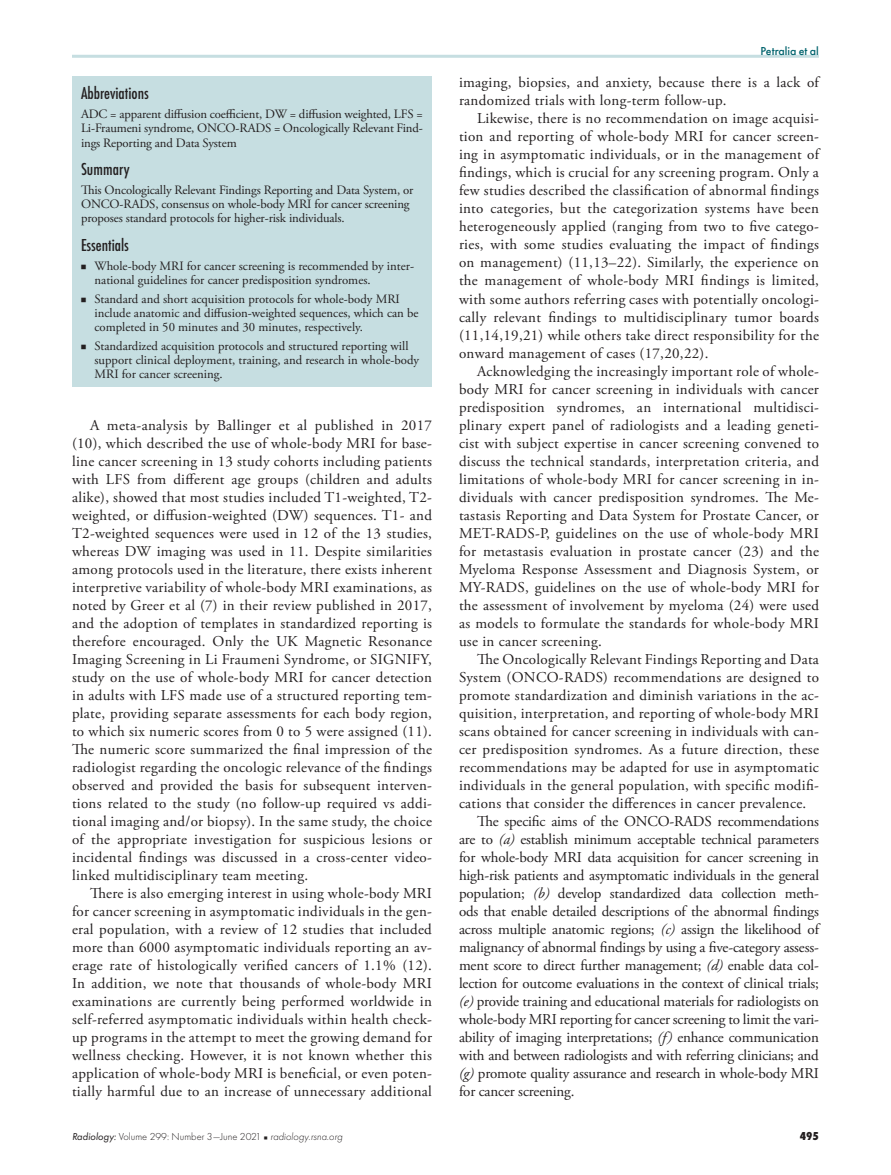
<style>
.page{position:relative;width:891px;height:1175px;background:#fff}
.page>*{position:absolute;margin:0;border:0;box-sizing:border-box;transform-origin:0 0}
.t1{font:500 18px "Futura PT Cond";color:#231f20}
.t2{font:15px/18px "Adobe Garamond Pro";letter-spacing:-.01em;color:#231f20;text-align:justify}
.t3{font:15px/18px "Adobe Garamond Pro";letter-spacing:.02em;color:#231f20}
.t4{font:12.75px/14.2px "Adobe Garamond Pro";color:#231f20}
.t5{font:500 12px "Futura PT";color:#00636d}
.t6{font:800 12px "Futura PT Cond";color:#231f20}
.t7{font:300 10.5px "Futura PT";color:#231f20}
.s1{font-family:"Universal Newswith Comm Pi";font-size:9px}
.s2{font-style:italic}
.s3{font-weight:400;font-style:italic}
.s4{font-family:"Universal Newswith Comm Pi";font-weight:400;font-size:6px}
</style>
<div class="page">
<hr style="left:72px;top:55px;width:747px;height:3px;background:#c6dee1">
<div style="left:72px;top:76px;width:360px;height:311px;background:#c6dee1"></div>
<p class="t1" style="left:81px;top:83px;width:69px">Abbreviations</p>
<p class="t4" style="left:81px;top:107px;width:344px;text-align:justify">ADC = apparent diffusion coefficient, DW = diffusion weighted, LFS = Li-Fraumeni syndrome, ONCO-RADS = Oncologically Relevant Find&shy;ings Reporting and Data System</p>
<p class="t1" style="left:81px;top:158px;width:50px">Summary</p>
<p class="t4" style="left:81px;top:183px;width:334px">This Oncologically Relevant Findings Reporting and Data System, or<br>ONCO-RADS, consensus on whole-body MRI for cancer screening proposes standard protocols for higher-risk individuals.</p>
<p class="t1" style="left:81px;top:234px;width:49px">Essentials</p>
<p class="t4" style="left:94px;top:259px;width:321px;text-indent:-14px"><span class="s1">N</span> Whole-body MRI for cancer screening is recommended by inter&shy;national guidelines for cancer predisposition syndromes.</p>
<p class="t4" style="left:94px;top:292px;width:326px;text-indent:-14px"><span class="s1">N</span> Standard and short acquisition protocols for whole-body MRI include anatomic and diffusion-weighted sequences, which can be completed in 50 minutes and 30 minutes, respectively.</p>
<p class="t4" style="left:94px;top:339px;width:326px;text-indent:-14px"><span class="s1">N</span> Standardized acquisition protocols and structured reporting will support clinical deployment, training, and research in whole-body<br>MRI for cancer screening.</p>
<p class="t2" style="left:72px;top:416px;width:362px;text-indent:18px">A meta-analysis by Ballinger et al published in 2017 (10), which described the use of whole-body MRI for base&shy;line cancer screening in 13 study cohorts including patients with LFS from different age groups (children and adults alike), showed that most studies included T1-weighted, T2- weighted, or diffusion-weighted (DW) sequences. T1- and T2-weighted sequences were used in 12 of the 13 studies, whereas DW imaging was used in 11. Despite similarities among protocols used in the literature, there exists inherent interpretive variability of whole-body MRI examinations, as noted by Greer et al (7) in their review published in 2017, and the adoption of templates in standardized reporting is therefore encouraged. Only the UK Magnetic Resonance Imaging Screening in Li Fraumeni Syndrome, or SIGNIFY, study on the use of whole-body MRI for cancer detection in adults with LFS made use of a structured reporting tem&shy;plate, providing separate assessments for each body region, to which six numeric scores from 0 to 5 were assigned (11).<br>The numeric score summarized the final impression of the radiologist regarding the oncologic relevance of the findings observed and provided the basis for subsequent interven&shy;tions related to the study (no follow-up required vs addi&shy;tional imaging and/or biopsy). In the same study, the choice of the appropriate investigation for suspicious lesions or incidental findings was discussed in a cross-center video&shy;linked multidisciplinary team meeting.</p>
<p class="t2" style="left:72px;top:884px;width:362px;text-indent:18px">There is also emerging interest in using whole-body MRI for cancer screening in asymptomatic individuals in the gen&shy;eral population, with a review of 12 studies that included more than 6000 asymptomatic individuals reporting an av&shy;erage rate of histologically verified cancers of 1.1% (12).<br>In addition, we note that thousands of whole-body MRI examinations are currently being performed worldwide in self-referred asymptomatic individuals within health check&shy;up programs in the attempt to meet the growing demand for wellness checking. However, it is not known whether this application of whole-body MRI is beneficial, or even poten&shy;tially harmful due to an increase of unnecessary additional</p>
<p class="t5" style="left:760px;top:44px;width:60px">Petralia et al</p>
<p class="t3" style="left:459px;top:74px;width:362px">imaging, biopsies, and anxiety, because there is a lack of randomized trials with long-term follow-up.</p>
<p class="t2" style="left:459px;top:110px;width:362px;text-indent:18px">Likewise, there is no recommendation on image acquisi&shy;tion and reporting of whole-body MRI for cancer screen&shy;ing in asymptomatic individuals, or in the management of findings, which is crucial for any screening program. Only a few studies described the classification of abnormal findings into categories, but the categorization systems have been heterogeneously applied (ranging from two to five catego&shy;ries, with some studies evaluating the impact of findings on management) (11,13–22). Similarly, the experience on the management of whole-body MRI findings is limited, with some authors referring cases with potentially oncologi&shy;cally relevant findings to multidisciplinary tumor boards (11,14,19,21) while others take direct responsibility for the onward management of cases (17,20,22).</p>
<p class="t2" style="left:459px;top:362px;width:362px;text-indent:18px">Acknowledging the increasingly important role of whole&shy;body MRI for cancer screening in individuals with cancer predisposition syndromes, an international multidisci&shy;plinary expert panel of radiologists and a leading geneti&shy;cist with subject expertise in cancer screening convened to discuss the technical standards, interpretation criteria, and limitations of whole-body MRI for cancer screening in in&shy;dividuals with cancer predisposition syndromes. The Me&shy;tastasis Reporting and Data System for Prostate Cancer, or MET-RADS-P, guidelines on the use of whole-body MRI for metastasis evaluation in prostate cancer (23) and the Myeloma Response Assessment and Diagnosis System, or MY-RADS, guidelines on the use of whole-body MRI for the assessment of involvement by myeloma (24) were used as models to formulate the standards for whole-body MRI use in cancer screening.</p>
<p class="t3" style="left:477px;top:650px;width:344px">The Oncologically Relevant Findings Reporting and Data</p>
<p class="t3" style="left:459px;top:668px;width:362px">System (ONCO-RADS) recommendations are designed to</p>
<p class="t3" style="left:459px;top:686px;width:361px">promote standardization and diminish variations in the ac-</p>
<p class="t3" style="left:459px;top:704px;width:362px">quisition, interpretation, and reporting of whole-body MRI</p>
<p class="t3" style="left:459px;top:722px;width:362px">scans obtained for cancer screening in individuals with can-</p>
<p class="t3" style="left:459px;top:740px;width:362px">cer predisposition syndromes. As a future direction, these</p>
<p class="t3" style="left:459px;top:758px;width:361px">recommendations may be adapted for use in asymptomatic</p>
<p class="t3" style="left:459px;top:776px;width:361px">individuals in the general population, with specific modifi-</p>
<p class="t3" style="left:459px;top:794px;width:349px">cations that consider the differences in cancer prevalence.</p>
<p class="t2" style="left:477px;top:812px;width:344px">The specific aims of the ONCO-RADS recommendations</p>
<p class="t2" style="left:459px;top:830px;width:361px">are to <span class="s2">(a)</span> establish minimum acceptable technical parameters</p>
<p class="t2" style="left:459px;top:848px;width:361px">for whole-body MRI data acquisition for cancer screening in</p>
<p class="t2" style="left:459px;top:866px;width:362px">high-risk patients and asymptomatic individuals in the general</p>
<p class="t2" style="left:459px;top:884px;width:362px">population; <span class="s2">(b)</span> develop standardized data collection meth-</p>
<p class="t2" style="left:459px;top:902px;width:361px">ods that enable detailed descriptions of the abnormal findings</p>
<p class="t2" style="left:459px;top:920px;width:362px">across multiple anatomic regions; <span class="s2">(c)</span> assign the likelihood of</p>
<p class="t2" style="left:459px;top:938px;width:361px">malignancy of abnormal findings by using a five-category assess-</p>
<p class="t2" style="left:459px;top:956px;width:361px">ment score to direct further management; <span class="s2">(d)</span> enable data col-</p>
<p class="t2" style="left:459px;top:974px;width:362px">lection for outcome evaluations in the context of clinical trials;</p>
<p class="t2" style="left:459px;top:992px;width:362px"><span class="s2">(e)</span> provide training and educational materials for radiologists on</p>
<p class="t2" style="left:459px;top:1010px;width:362px">whole-body MRI reporting for cancer screening to limit the vari-</p>
<p class="t2" style="left:459px;top:1028px;width:361px">ability of imaging interpretations; <span class="s2">(f)</span> enhance communication</p>
<p class="t2" style="left:459px;top:1046px;width:361px">with and between radiologists and with referring clinicians; and</p>
<p class="t2" style="left:459px;top:1064px;width:362px"><span class="s2">(g)</span> promote quality assurance and research in whole-body MRI</p>
<p class="t2" style="left:459px;top:1082px;width:117px">for cancer screening.</p>
<p class="t7" style="left:72px;top:1131px;width:272px"><span class="s3">Radiology:</span> Volume 299: Number 3—June 2021 <span class="s4">n</span> <span class="s2">radiology.rsna.org</span></p>
<p class="t6" style="left:800px;top:1129px;width:21px">495</p>
</div>
